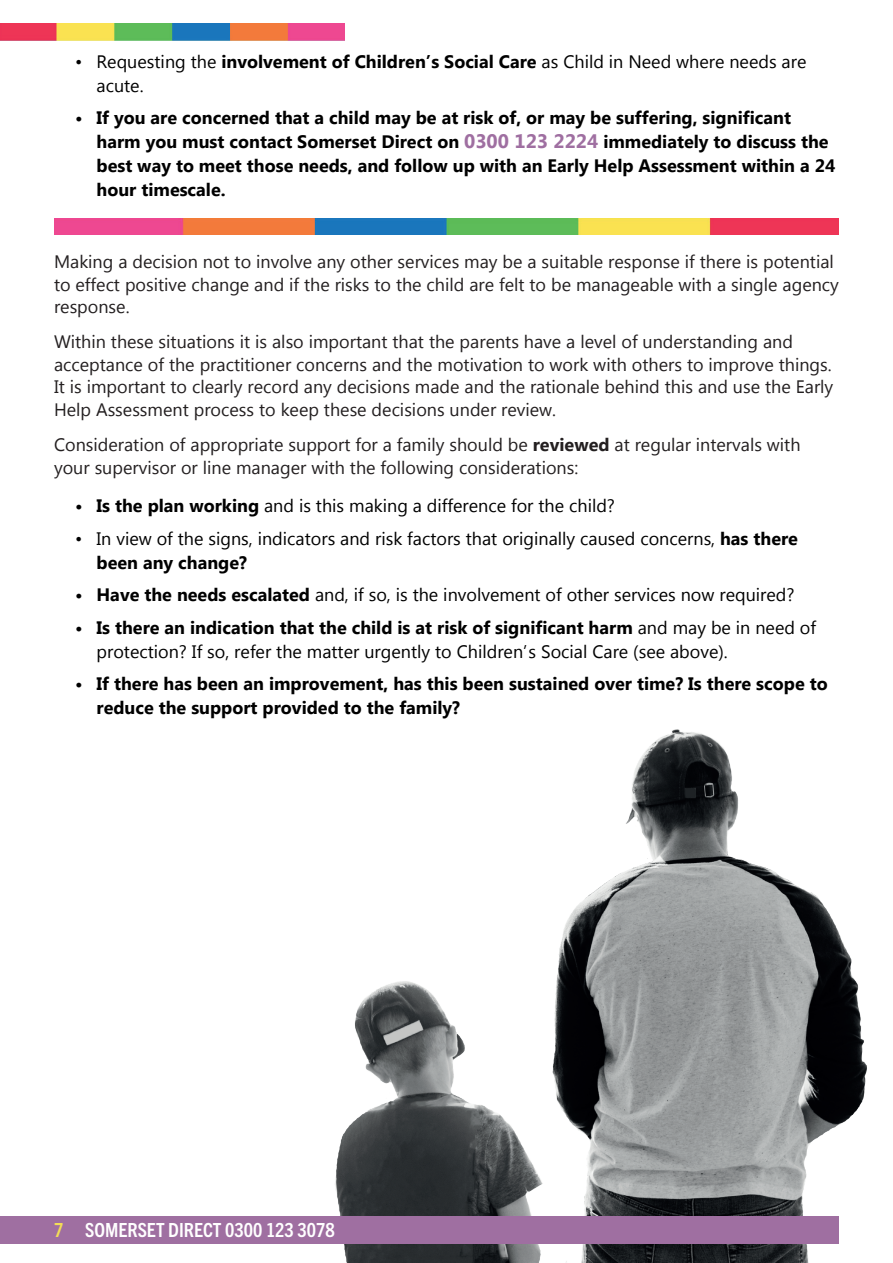
<style>
.page{position:relative;width:893px;height:1263px;background:#fff}
.page>*{position:absolute;margin:0;border:0;box-sizing:border-box;transform-origin:0 0}
.t1{font:700 condensed 19.5px "Trade Gothic Next LT Pro";color:#fff}
.t2{font:18px/22.5px "Microsoft Tai Le";color:#231f20}
.t3{font:18px/24px "Microsoft Tai Le";color:#000}
.t4{font:700 18px/24px "Microsoft Tai Le";color:#000}
.s1{font-weight:700}
.s2{font-size:19.5px;color:#9f6fa1}
.s3{color:#f3dd56}
</style>
<div class="page">
<img style="left:335px;top:729px;width:532px;height:534px">
<img style="left:0;top:23px;width:344px;height:18px">
<div style="left:0;top:1216px;width:839px;height:28px;background:#9f6fa1"></div>
<img style="left:54px;top:219px;width:785px;height:16px">
<p class="t3" style="left:97px;top:50px;width:711px;text-indent:-21px">• Requesting the <span class="s1">involvement of Children’s Social Care</span> as Child in Need where needs are acute.</p>
<p class="t4" style="left:97px;top:107px;width:740px;text-indent:-21px">• If you are concerned that a child may be at risk of, or may be suffering, significant harm you must contact Somerset Direct on <span class="s2">0300 123 2224</span> immediately to discuss the best way to meet those needs, and follow up with an Early Help Assessment within a 24 hour timescale.</p>
<p class="t2" style="left:54px;top:252px;width:786px">Making a decision not to involve any other services may be a suitable response if there is potential to effect positive change and if the risks to the child are felt to be manageable with a single agency response.</p>
<p class="t2" style="left:54px;top:332px;width:781px">Within these situations it is also important that the parents have a level of understanding and acceptance of the practitioner concerns and the motivation to work with others to improve things.<br>It is important to clearly record any decisions made and the rationale behind this and use the Early Help Assessment process to keep these decisions under review.</p>
<p class="t2" style="left:54px;top:435px;width:748px">Consideration of appropriate support for a family should be <span class="s1">reviewed</span> at regular intervals with your supervisor or line manager with the following considerations:</p>
<p class="t3" style="left:75px;top:495px;width:541px"><span class="s1">• Is the plan working</span> and is this making a difference for the child?</p>
<p class="t3" style="left:97px;top:527px;width:703px;text-indent:-21px">• In view of the signs, indicators and risk factors that originally caused concerns, <span class="s1">has there been any change?</span></p>
<p class="t3" style="left:75px;top:584px;width:721px"><span class="s1">• Have the needs escalated</span> and, if so, is the involvement of other services now required?</p>
<p class="t3" style="left:97px;top:616px;width:721px;text-indent:-21px"><span class="s1">• Is there an indication that the child is at risk of significant harm</span> and may be in need of protection? If so, refer the matter urgently to Children’s Social Care (see above).</p>
<p class="t4" style="left:97px;top:673px;width:733px;text-indent:-21px">• If there has been an improvement, has this been sustained over time? Is there scope to reduce the support provided to the family?</p>
<p class="t1" style="left:54px;top:1217px;width:282px"><span class="s3">7</span> SOMERSET DIRECT 0300 123 3078</p>
</div>
